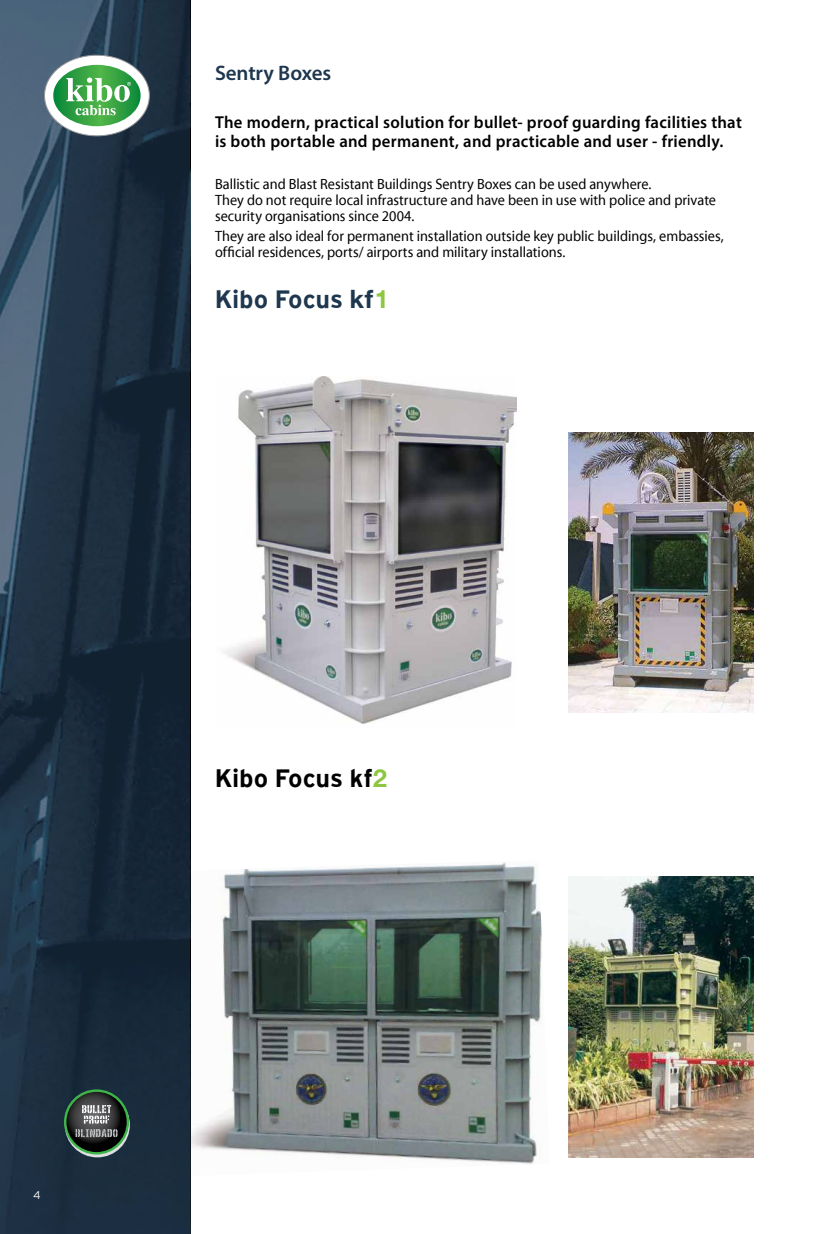
<style>
.page{position:relative;width:817px;height:1234px;background:#fff}
.page>*{position:absolute;margin:0;border:0;box-sizing:border-box;transform-origin:0 0}
.t1{font:700 27px "PF Highway Gothic";color:#1e374e}
.t2{font:700 27px "PF Highway Gothic";color:#000}
.t3{font:600 21px "Myriad Pro";letter-spacing:-.005em;color:#1e374e}
.t4{font:600 17.25px/19.5px "Myriad Pro";letter-spacing:.015em;color:#000}
.t5{font:15px/15.8px "Myriad";color:#000;scale:.95 1}
.t6{font:300 12px "PF Highway Gothic";color:#fff}
.s1{font-family:"CF Helvetica"}
.s2{font-family:"CF Helvetica";color:#8dc63f}
</style>
<div class="page">
<img style="left:568px;top:432px;width:185px;height:280px">
<img style="left:222px;top:376px;width:294px;height:348px">
<img style="left:190px;top:860px;width:352px;height:316px">
<img style="left:568px;top:876px;width:184px;height:281px">
<svg style="left:0;top:0;width:190px;height:1233px;background:#203345"></svg>
<svg style="left:65px;top:1092px;width:65px;height:65px"></svg>
<svg style="left:64px;top:1089px;width:65px;height:65px"></svg>
<svg style="left:66px;top:1091px;width:61px;height:60px;background:#1d241f"></svg>
<svg style="left:76px;top:1104px;width:42px;height:32px"></svg>
<div style="left:44px;top:55px;width:105px;height:81px;background:#fff;border-radius:50%"></div>
<svg style="left:53px;top:65px;width:88px;height:61px"></svg>
<h2 class="t3" style="left:215px;top:59px;width:118px">Sentry Boxes</h2>
<p class="t4" style="left:215px;top:112px;width:528px">The modern, practical solution for bullet- proof guarding facilities that is both portable and permanent, and practicable and user - friendly.</p>
<p class="t5" style="left:215px;top:177px;width:529px">Ballistic and Blast Resistant Buildings Sentry Boxes can be used anywhere.<br>They do not require local infrastructure and have been in use with police and private security organisations since 2004.</p>
<p class="t5" style="left:215px;top:228px;width:537px">They are also ideal for permanent installation outside key public buildings, embassies, official residences, ports/ airports and military installations.</p>
<h1 class="t1" style="left:215px;top:285px;width:175px">Kibo Focus <span class="s1">kf</span><span class="s2">1</span></h1>
<p class="t6" style="left:33px;top:1188px;width:9px">4</p>
<h1 class="t2" style="left:215px;top:763px;width:173px">Kibo Focus kf<span class="s2">2</span></h1>
</div>
